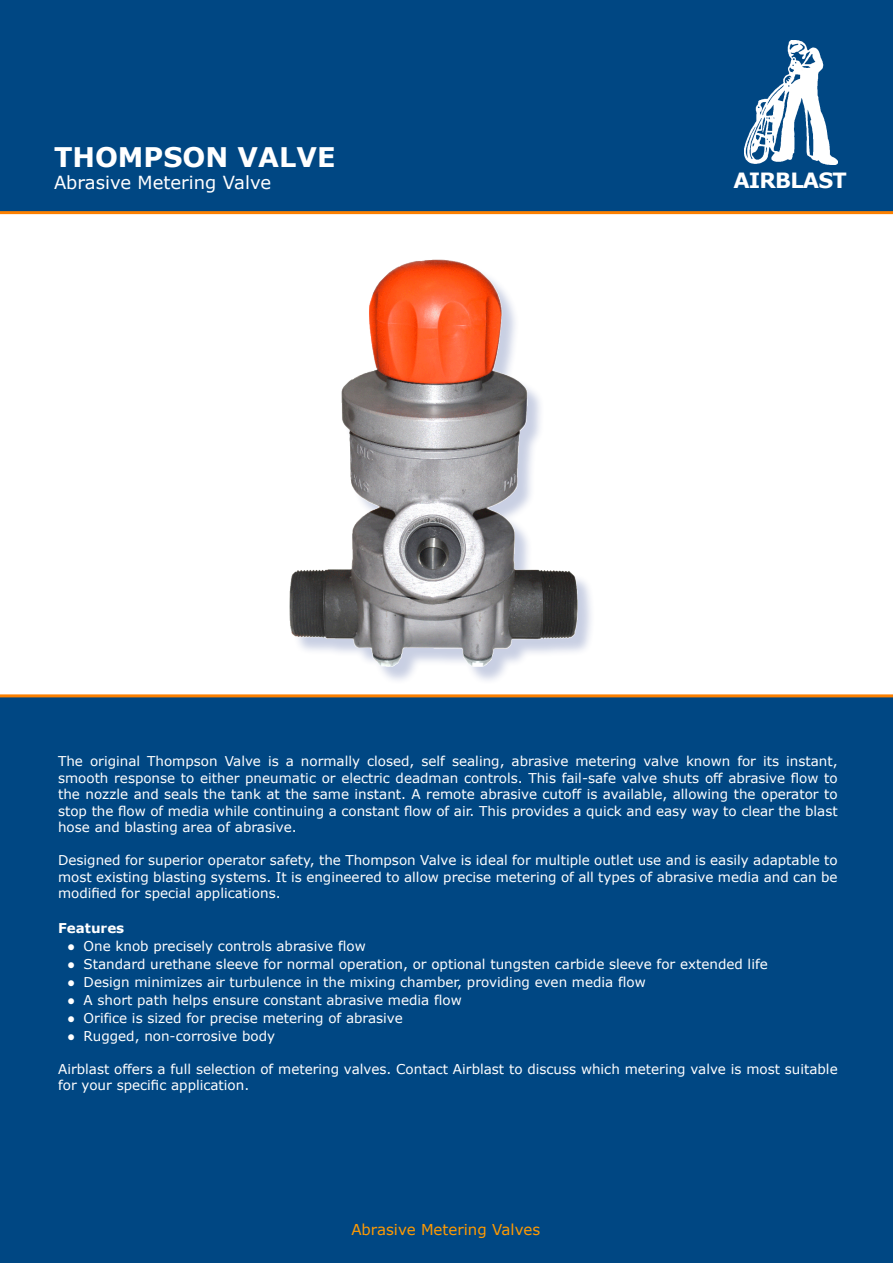
<style>
.page{position:relative;width:893px;height:1263px;background:#fff}
.page>*{position:absolute;margin:0;border:0;box-sizing:border-box;transform-origin:0 0}
.t1{font:700 27px "Verdana";color:#fff}
.t2{font:700 21px "Verdana";letter-spacing:-.04em;color:#fff}
.t3{font:18px "Verdana";color:#fff}
.t4{font:15px "Verdana";color:#ff9a01}
.t5{font:13.5px/16.5px "Verdana";color:#fff;text-align:justify}
.t6{font:700 13.5px "Verdana";color:#fff}
</style>
<div class="page">
<div style="left:0;top:0;width:893px;height:211px;background:#004783"></div>
<div style="left:0;top:696px;width:893px;height:567px;background:#004783"></div>
<img style="left:744px;top:40px;width:94px;height:124px">
<svg style="left:0;top:211px;width:893px;height:486px"></svg>
<img style="left:259px;top:236px;width:352px;height:446px">
<p class="t1" style="left:54px;top:138px;width:283px">THOMPSON VALVE</p>
<p class="t3" style="left:54px;top:170px;width:219px">Abrasive Metering Valve</p>
<p class="t2" style="left:733px;top:166px;width:115px">AIRBLAST</p>
<p class="t5" style="left:58px;top:753px;width:781px">The original Thompson Valve is a normally closed, self sealing, abrasive metering valve known for its instant, smooth response to either pneumatic or electric deadman controls. This fail-safe valve shuts off abrasive flow to the nozzle and seals the tank at the same instant. A remote abrasive cutoff is available, allowing the operator to stop the flow of media while continuing a constant flow of air. This provides a quick and easy way to clear the blast hose and blasting area of abrasive.</p>
<p class="t5" style="left:58px;top:852px;width:781px">Designed for superior operator safety, the Thompson Valve is ideal for multiple outlet use and is easily adaptable to most existing blasting systems. It is engineered to allow precise metering of all types of abrasive media and can be modified for special applications.</p>
<p class="t6" style="left:58px;top:918px;width:68px">Features</p>
<p class="t5" style="left:67px;top:937px;width:300px">● One knob precisely controls abrasive flow</p>
<p class="t5" style="left:67px;top:955px;width:702px">● Standard urethane sleeve for normal operation, or optional tungsten carbide sleeve for extended life</p>
<p class="t5" style="left:67px;top:973px;width:580px">● Design minimizes air turbulence in the mixing chamber, providing even media flow</p>
<p class="t5" style="left:67px;top:991px;width:396px">● A short path helps ensure constant abrasive media flow</p>
<p class="t5" style="left:67px;top:1009px;width:337px">● Orifice is sized for precise metering of abrasive</p>
<p class="t5" style="left:67px;top:1027px;width:209px">● Rugged, non-corrosive body</p>
<p class="t5" style="left:58px;top:1060px;width:781px">Airblast offers a full selection of metering valves. Contact Airblast to discuss which metering valve is most suitable for your specific application.</p>
<p class="t4" style="left:351px;top:1219px;width:190px">Abrasive Metering Valves</p>
</div>
